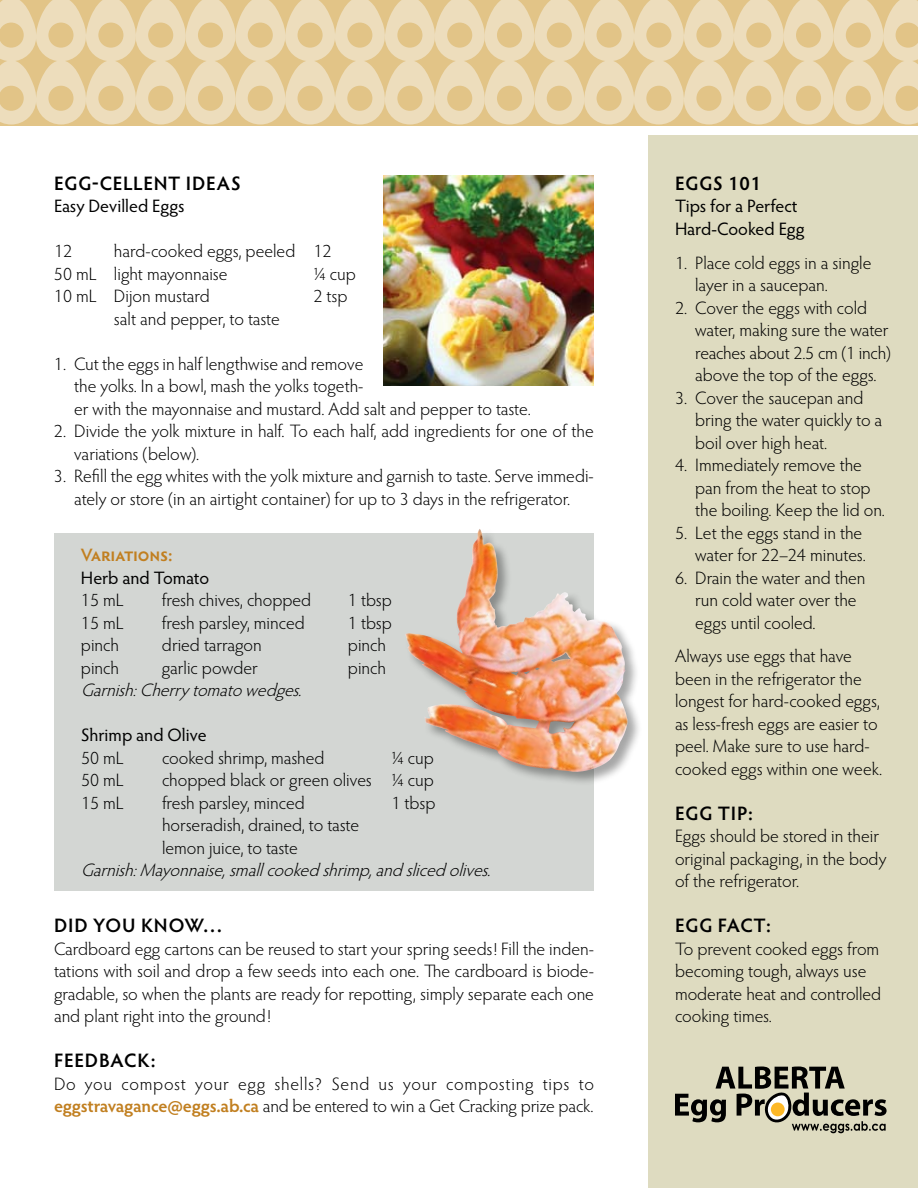
<style>
.page{position:relative;width:918px;height:1188px;background:#fff}
.page>*{position:absolute;margin:0;border:0;box-sizing:border-box;transform-origin:0 0}
.t1{font:600 19.5px "Hypatia Sans Pro";letter-spacing:.04em;color:#000}
.t2{font:300 18px/22.5px "Hypatia Sans Pro";color:#000}
.t3{font:300 18px/22.5px "Hypatia Sans Pro";letter-spacing:.04em;color:#000}
.t4{font:italic 300 18px "Hypatia Sans Pro";color:#000}
.t5{font:18px/22.5px "Hypatia Sans Pro";color:#000}
.t6{font:600 18px "Hypatia Sans Pro";letter-spacing:-.015em;color:#c17f20}
.s1{font-weight:600;color:#c17f20}
</style>
<div class="page">
<div style="left:648px;top:0;width:270px;height:1188px;background:#dedbc0"></div>
<div style="left:54px;top:533px;width:540px;height:357px;background:#d3d6d3"></div>
<svg style="left:0;top:0;width:918px;height:124px"></svg>
<div style="left:0;top:126px;width:918px;height:9px;background:#fff"></div>
<svg style="left:675px;top:1067px;width:212px;height:66px"></svg>
<img style="left:384px;top:176px;width:210px;height:209px">
<div style="left:403px;top:527px;width:329px;height:311px;background:#000;opacity:.35"></div>
<img style="left:405px;top:529px;width:223px;height:245px">
<p class="t1" style="left:54px;top:170px;width:188px">Egg-cellent Ideas</p>
<p class="t5" style="left:54px;top:194px;width:132px">Easy Devilled Eggs</p>
<p class="t2" style="left:54px;top:240px;width:20px">12</p>
<p class="t2" style="left:54px;top:240px;width:279px;text-indent:60px">hard-cooked eggs, peeled 12<br>50 mL light mayonnaise</p>
<p class="t2" style="left:313px;top:262px;width:44px">¼ cup</p>
<p class="t2" style="left:54px;top:285px;width:157px">10 mL Dijon mustard</p>
<p class="t2" style="left:313px;top:285px;width:36px">2 tsp</p>
<p class="t2" style="left:114px;top:307px;width:168px">salt and pepper, to taste</p>
<p class="t2" style="left:74px;top:352px;width:458px;text-indent:-20px">1. Cut the eggs in half lengthwise and remove<br>the yolks. In a bowl, mash the yolks togeth-<br>er with the mayonnaise and mustard. Add salt and pepper to taste.</p>
<p class="t2" style="left:74px;top:420px;width:521px;text-indent:-20px">2. Divide the yolk mixture in half. To each half, add ingredients for one of the variations (below).</p>
<p class="t2" style="left:54px;top:465px;width:541px;text-align:center">3. Refill the egg whites with the yolk mixture and garnish to taste. Serve immedi&shy;ately or store (in an airtight container) for up to 3 days in the refrigerator.</p>
<p class="t6" style="left:81px;top:542px;width:93px">Variations:</p>
<p class="t5" style="left:81px;top:566px;width:130px">Herb and Tomato</p>
<p class="t2" style="left:81px;top:588px;width:44px">15 mL</p>
<p class="t2" style="left:162px;top:588px;width:151px">fresh chives, chopped</p>
<p class="t2" style="left:348px;top:588px;width:45px">1 tbsp</p>
<p class="t2" style="left:81px;top:611px;width:44px">15 mL</p>
<p class="t2" style="left:162px;top:611px;width:144px">fresh parsley, minced</p>
<p class="t2" style="left:348px;top:611px;width:45px">1 tbsp</p>
<p class="t2" style="left:81px;top:633px;width:40px">pinch</p>
<p class="t2" style="left:162px;top:633px;width:101px">dried tarragon</p>
<p class="t2" style="left:348px;top:633px;width:40px">pinch</p>
<p class="t2" style="left:81px;top:656px;width:40px">pinch</p>
<p class="t2" style="left:162px;top:656px;width:97px">garlic powder</p>
<p class="t2" style="left:348px;top:656px;width:40px">pinch</p>
<p class="t4" style="left:81px;top:678px;width:228px">Garnish:Cherry tomatowedges.</p>
<p class="t5" style="left:81px;top:723px;width:127px">Shrimp and Olive</p>
<p class="t2" style="left:81px;top:746px;width:44px">50 mL</p>
<p class="t2" style="left:162px;top:746px;width:164px">cooked shrimp, mashed</p>
<p class="t2" style="left:392px;top:746px;width:44px">¼ cup</p>
<p class="t2" style="left:81px;top:768px;width:44px">50 mL</p>
<p class="t2" style="left:162px;top:768px;width:273px">chopped black or green olives ¼ cup</p>
<p class="t2" style="left:81px;top:791px;width:44px">15 mL</p>
<p class="t2" style="left:162px;top:791px;width:144px">fresh parsley, minced</p>
<p class="t2" style="left:392px;top:791px;width:45px">1 tbsp</p>
<p class="t2" style="left:162px;top:813px;width:199px">horseradish, drained, to taste lemon juice, to taste</p>
<p class="t4" style="left:81px;top:858px;width:417px">Garnish:Mayonnaise,smallcookedshrimp,andslicedolives.</p>
<p class="t1" style="left:54px;top:912px;width:170px">Did you know…</p>
<p class="t2" style="left:54px;top:937px;width:542px;text-align:justify">Cardboard egg cartons can be reused to start your spring seeds! Fill the inden&shy;tations with soil and drop a few seeds into each one. The cardboard is biode&shy;gradable, so when the plants are ready for repotting, simply separate each one and plant right into the ground!</p>
<p class="t1" style="left:54px;top:1047px;width:103px">Feedback:</p>
<p class="t3" style="left:54px;top:1072px;width:541px">Do you compost your egg shells? Send us your composting tips to <span class="s1">eggstravagance@eggs.ab.ca</span> and be entered to win a Get Cracking prize pack.</p>
<p class="t1" style="left:675px;top:170px;width:87px">Eggs 101</p>
<p class="t5" style="left:675px;top:194px;width:131px">Tips for a Perfect<br>Hard-Cooked Egg</p>
<p class="t2" style="left:695px;top:251px;width:178px;text-indent:-20px">1. Place cold eggs in a single layer in a saucepan.</p>
<p class="t2" style="left:695px;top:296px;width:197px;text-indent:-20px">2. Cover the eggs with cold water, making sure the water reaches about 2.5 cm (1 inch) above the top of the eggs.</p>
<p class="t2" style="left:695px;top:386px;width:189px;text-indent:-20px">3. Cover the saucepan and bring the water quickly to a boil over high heat.</p>
<p class="t2" style="left:695px;top:453px;width:191px;text-indent:-20px">4. Immediately remove the pan from the heat to stop the boiling. Keep the lid on.</p>
<p class="t2" style="left:675px;top:521px;width:192px;text-align:right">5. Let the eggs stand in the water for 22–24 minutes.</p>
<p class="t2" style="left:695px;top:566px;width:172px;text-indent:-20px">6. Drain the water and then run cold water over the eggs until cooled.</p>
<p class="t2" style="left:675px;top:645px;width:209px">Always use eggs that have been in the refrigerator the longest for hard-cooked eggs, as less-fresh eggs are easier to peel. Make sure to use hard&shy;cooked eggs within one week.</p>
<p class="t1" style="left:675px;top:800px;width:79px">Egg Tip:</p>
<p class="t2" style="left:675px;top:825px;width:213px">Eggs should be stored in their original packaging, in the body of the refrigerator.</p>
<p class="t1" style="left:675px;top:912px;width:97px">Egg Fact:</p>
<p class="t2" style="left:675px;top:937px;width:208px">To prevent cooked eggs from becoming tough, always use moderate heat and controlled cooking times.</p>
</div>
